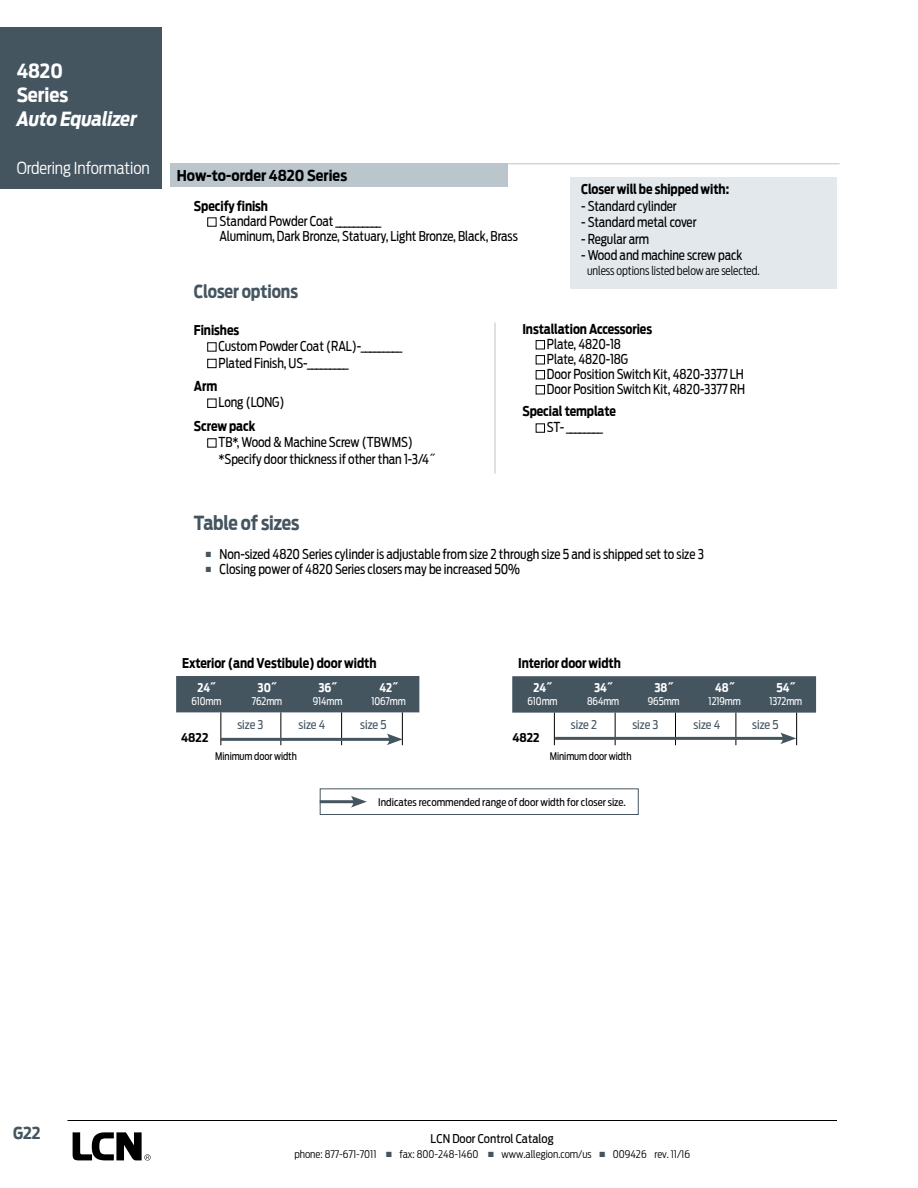
<style>
.page{position:relative;width:918px;height:1188px;background:#fff}
.page>*{position:absolute;margin:0;border:0;box-sizing:border-box;transform-origin:0 0}
.t1{font:italic 700 19.5px "Antenna Cond";letter-spacing:-.01em;color:#fff}
.t2{font:700 19.5px "Antenna Cond";letter-spacing:-.005em;color:#455560;scale:.94 1}
.t3{font:700 19.5px/24px "Antenna Cond";letter-spacing:-.005em;color:#fff}
.t4{font:700 18px "Antenna Cond";letter-spacing:-.005em;color:#455560;scale:.94 1}
.t5{font:300 16.5px "Antenna Cond";letter-spacing:-.005em;color:#fff}
.t6{font:700 16.5px "Antenna Cond";color:#455560}
.t7{font:700 15px "Antenna Cond";color:#000}
.t8{font:13.5px/15px "Antenna Cond";letter-spacing:-.005em;color:#000;scale:.94 1}
.t9{font:700 13.5px "Antenna Cond";letter-spacing:-.005em;color:#000;scale:.94 1}
.t10{font:300 12px "Antenna Cond";letter-spacing:-.005em;color:#000;scale:.94 1}
.t11{font:12px "Antenna Cond";color:#455560}
.t12{font:700 12px "Antenna Cond";letter-spacing:-.005em;color:#fff;scale:.94 1}
.t13{font:12px "Antenna Cond";color:#000}
.t14{font:700 12px "Antenna Cond";color:#000}
.t15{font:300 10.5px "Antenna Cond";color:#000}
.t16{font:10.5px "Antenna Cond";color:#000}
.t17{font:10.5px "Antenna Cond";letter-spacing:-.005em;color:#fff;scale:.94 1}
.t18{font:10.5px "Antenna Cond";color:#000;scale:.94 1}
.s1{color:#455560}
</style>
<div class="page">
<svg style="left:73px;top:1132px;width:78px;height:29px"></svg>
<hr style="left:68px;top:1120px;width:769px;height:1px;background:#000">
<div style="left:0;top:27px;width:162px;height:161px;background:#455560"></div>
<div style="left:571px;top:177px;width:266px;height:111px;background:#e3e8ec"></div>
<div style="left:207px;top:343px;width:9px;height:8px;border:1px solid #000"></div>
<div style="left:207px;top:359px;width:9px;height:9px;border:1px solid #000"></div>
<div style="left:207px;top:399px;width:9px;height:9px;border:1px solid #000"></div>
<div style="left:207px;top:439px;width:9px;height:8px;border:1px solid #000"></div>
<div style="left:207px;top:218px;width:9px;height:8px;border:1px solid #000"></div>
<hr style="left:184px;top:163px;width:656px;height:1px;background:#bac5cc">
<div style="left:171px;top:163px;width:337px;height:24px;background:#bac5cc"></div>
<div style="left:536px;top:340px;width:9px;height:9px;border:1px solid #000"></div>
<div style="left:536px;top:355px;width:9px;height:9px;border:1px solid #000"></div>
<div style="left:536px;top:370px;width:9px;height:9px;border:1px solid #000"></div>
<div style="left:536px;top:385px;width:9px;height:9px;border:1px solid #000"></div>
<div style="left:536px;top:424px;width:9px;height:8px;border:1px solid #000"></div>
<hr style="left:320px;top:800px;width:36px;height:3px;background:#455560">
<svg style="left:351px;top:796px;width:16px;height:12px"></svg>
<div style="left:320px;top:788px;width:319px;height:27px;border:1px solid #455560"></div>
<div style="left:176px;top:676px;width:243px;height:36px;background:#455560"></div>
<div style="left:512px;top:676px;width:304px;height:37px;background:#455560"></div>
<hr style="left:220px;top:712px;width:1px;height:33px;background:#000">
<hr style="left:280px;top:712px;width:1px;height:33px;background:#000">
<hr style="left:341px;top:712px;width:1px;height:33px;background:#000">
<hr style="left:402px;top:712px;width:1px;height:33px;background:#000">
<hr style="left:554px;top:713px;width:1px;height:32px;background:#000">
<hr style="left:615px;top:713px;width:1px;height:32px;background:#000">
<hr style="left:675px;top:713px;width:1px;height:32px;background:#000">
<hr style="left:736px;top:713px;width:1px;height:32px;background:#000">
<hr style="left:796px;top:713px;width:1px;height:32px;background:#000">
<hr style="left:220px;top:738px;width:172px;height:3px;background:#455560">
<svg style="left:387px;top:734px;width:16px;height:11px"></svg>
<hr style="left:555px;top:737px;width:231px;height:3px;background:#455560">
<svg style="left:780px;top:733px;width:16px;height:11px"></svg>
<hr style="left:495px;top:322px;width:1px;height:152px;background:#bac5cc">
<h1 class="t3" style="left:17px;top:59px;width:53px">4820<br>Series</h1>
<h1 class="t1" style="left:17px;top:107px;width:122px">Auto Equalizer</h1>
<p class="t5" style="left:17px;top:159px;width:135px">Ordering Information</p>
<p class="t7" style="left:177px;top:167px;width:172px">How-to-order 4820 Series</p>
<p class="t9" style="left:194px;top:198px;width:80px">Specify finish</p>
<p class="t8" style="left:219px;top:214px;width:319px">Standard Powder Coat __________<br>Aluminum, Dark Bronze, Statuary, Light Bronze, Black, Brass</p>
<p class="t9" style="left:581px;top:181px;width:159px">Closer will be shipped with:</p>
<p class="t8" style="left:581px;top:198px;width:103px">- Standard cylinder</p>
<p class="t8" style="left:581px;top:215px;width:124px">- Standard metal cover</p>
<p class="t8" style="left:581px;top:231px;width:74px">- Regular arm</p>
<p class="t8" style="left:581px;top:248px;width:173px">- Wood and machine screw pack</p>
<p class="t10" style="left:587px;top:264px;width:185px">unless options listed below are selected.</p>
<h2 class="t4" style="left:194px;top:281px;width:112px">Closer options</h2>
<p class="t9" style="left:194px;top:322px;width:50px">Finishes</p>
<p class="t8" style="left:219px;top:338px;width:197px;line-height:16.5px">Custom Powder Coat (RAL)-_________<br>Plated Finish, US-_________</p>
<p class="t9" style="left:194px;top:378px;width:26px">Arm</p>
<p class="t8" style="left:219px;top:395px;width:72px">Long (LONG)</p>
<p class="t9" style="left:194px;top:418px;width:67px">Screw pack</p>
<p class="t8" style="left:219px;top:434px;width:232px;line-height:16.5px">TB*, Wood &amp; Machine Screw (TBWMS) *Specify door thickness if other than 1-3/4˝</p>
<p class="t9" style="left:522px;top:321px;width:140px">Installation Accessories</p>
<p class="t8" style="left:547px;top:337px;width:212px">Plate, 4820-18<br>Plate, 4820-18G<br>Door Position Switch Kit, 4820-3377 LH<br>Door Position Switch Kit, 4820-3377 RH</p>
<p class="t9" style="left:522px;top:403px;width:101px">Special template</p>
<p class="t8" style="left:547px;top:420px;width:61px">ST- ________</p>
<h1 class="t2" style="left:194px;top:511px;width:114px">Table of sizes</h1>
<p class="t8" style="left:206px;top:546px;width:531px"><span class="s1">■</span> Non-sized 4820 Series cylinder is adjustable from size 2 through size 5 and is shipped set to size 3</p>
<p class="t8" style="left:206px;top:561px;width:336px"><span class="s1">■</span> Closing power of 4820 Series closers may be increased 50%</p>
<p class="t9" style="left:182px;top:655px;width:208px">Exterior (and Vestibule) door width</p>
<p class="t12" style="left:197px;top:680px;width:21px">24˝</p>
<p class="t17" style="left:191px;top:695px;width:34px">610mm</p>
<p class="t12" style="left:258px;top:680px;width:21px">30˝</p>
<p class="t17" style="left:252px;top:695px;width:34px">762mm</p>
<p class="t12" style="left:318px;top:680px;width:21px">36˝</p>
<p class="t17" style="left:313px;top:695px;width:33px">914mm</p>
<p class="t12" style="left:380px;top:680px;width:21px">42˝</p>
<p class="t17" style="left:371px;top:695px;width:38px">1067mm</p>
<p class="t9" style="left:518px;top:655px;width:111px">Interior door width</p>
<p class="t12" style="left:533px;top:680px;width:21px">24˝</p>
<p class="t17" style="left:527px;top:695px;width:34px">610mm</p>
<p class="t12" style="left:594px;top:680px;width:21px">34˝</p>
<p class="t17" style="left:587px;top:695px;width:36px">864mm</p>
<p class="t12" style="left:655px;top:680px;width:21px">38˝</p>
<p class="t17" style="left:648px;top:695px;width:35px">965mm</p>
<p class="t12" style="left:715px;top:680px;width:22px">48˝</p>
<p class="t17" style="left:709px;top:695px;width:36px">1219mm</p>
<p class="t12" style="left:777px;top:680px;width:21px">54˝</p>
<p class="t17" style="left:769px;top:695px;width:36px">1372mm</p>
<p class="t11" style="left:237px;top:718px;width:28px">size 3</p>
<p class="t11" style="left:299px;top:718px;width:28px">size 4</p>
<p class="t11" style="left:360px;top:718px;width:28px">size 5</p>
<p class="t11" style="left:571px;top:718px;width:28px">size 2</p>
<p class="t11" style="left:632px;top:718px;width:28px">size 3</p>
<p class="t11" style="left:694px;top:718px;width:28px">size 4</p>
<p class="t11" style="left:752px;top:718px;width:28px">size 5</p>
<p class="t14" style="left:181px;top:731px;width:29px">4822</p>
<p class="t14" style="left:512px;top:731px;width:29px">4822</p>
<p class="t18" style="left:215px;top:750px;width:88px">Minimum door width</p>
<p class="t18" style="left:550px;top:750px;width:88px">Minimum door width</p>
<p class="t16" style="left:378px;top:796px;width:249px">Indicates recommended range of door width for closer size.</p>
<p class="t6" style="left:13px;top:1123px;width:29px">G22</p>
<p class="t13" style="left:431px;top:1132px;width:125px">LCN Door Control Catalog</p>
<p class="t15" style="left:294px;top:1148px;width:397px">phone: 877-671-7011 <span class="s1">■</span> fax: 800-248-1460 <span class="s1">■</span> www.allegion.com/us <span class="s1">■</span> 009426 rev. 11/16</p>
</div>
